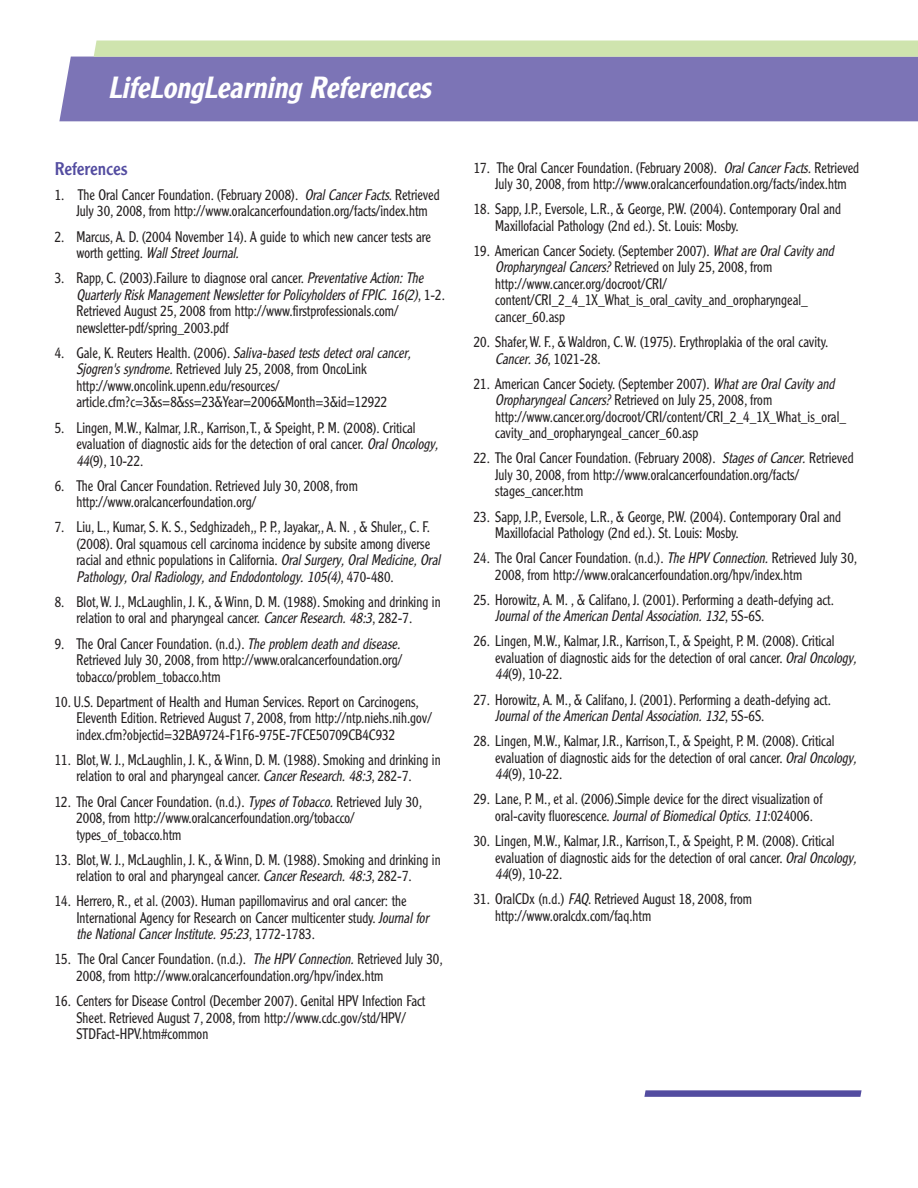
<style>
.page{position:relative;width:918px;height:1188px;background:#fff}
.page>*{position:absolute;margin:0;border:0;box-sizing:border-box;transform-origin:0 0}
.t1{font:italic 500 30px "Clearface Gothic LH";color:#fff;scale:.95 1}
.t2{font:18px "Clearface Gothic LH";color:#534ca0}
.t3{font:300 15px/16.5px "Clearface Gothic LH";color:#231f20;scale:.9 1}
.s1{font-style:italic}
</style>
<div class="page">
<div style="left:59px;top:57px;width:859px;height:64px;background:#7c74b6"></div>
<svg style="left:94px;top:40px;width:824px;height:17px"></svg>
<svg style="left:644px;top:1090px;width:218px;height:7px"></svg>
<h1 class="t1" style="left:108px;top:77px;width:347px">LifeLongLearning References</h1>
<p class="t2" style="left:55px;top:162px;width:74px">References</p>
<p class="t3" style="left:76px;top:188px;width:405px;text-indent:-22px">1. The Oral Cancer Foundation. (February 2008). <span class="s1">Oral Cancer Facts</span>. Retrieved<br>July 30, 2008, from http://www.oralcancerfoundation.org/facts/index.htm</p>
<p class="t3" style="left:76px;top:229px;width:396px;text-indent:-22px">2. Marcus, A. D. (2004 November 14). A guide to which new cancer tests are w o rt h g e tt i n g . <span class="s1">Wall Street Journal.</span></p>
<p class="t3" style="left:76px;top:271px;width:411px;text-indent:-22px">3. Rapp, C. (2003).Failure to diagnose oral cancer. <span class="s1">Preventative Action: The Quarterly Risk Management Newsletter for Policyholders of FPIC. 16(2)</span>, 1 - 2 .<br>Retrieved August 25, 2008 from http://www.firstprofessionals.com/ newsletter-pdf/spring_2003.pdf</p>
<p class="t3" style="left:76px;top:346px;width:376px;text-indent:-22px">4. Gale, K. Reuters Health. (2006). <span class="s1">Saliva-based tests detect oral cancer, Sjogren's syndrome.</span>Retrieved July 25, 2008, from OncoLink http://www.oncolink.upenn.edu/resources/ article.cfm?c=3&amp;s=8&amp;ss=23&amp;Year=2006&amp;Month=3&amp;id=12922</p>
<p class="t3" style="left:76px;top:420px;width:406px;text-indent:-22px">5. Lingen, M.W., Kalmar, J.R., Karrison,T., &amp; Speight, P. M. (2008). Critical evaluation of diagnostic aids for the detection of oral cancer. <span class="s1">Oral Oncology,<br>44</span>(9), 10-22.</p>
<p class="t3" style="left:76px;top:478px;width:314px;text-indent:-22px">6. The Oral Cancer Foundation. Retrieved July 30, 2008, from http://www.oralcancerfoundation.org/</p>
<p class="t3" style="left:76px;top:520px;width:409px;text-indent:-22px">7. Liu, L., Kumar, S. K. S., Sedghizadeh,, P. P., Jayakar,, A. N. , &amp; Shuler,, C. F. (2008). Oral squamous cell carcinoma incidence by subsite among diverse racial and ethnic populations in California. <span class="s1">Oral Surgery, Oral Medicine, Oral Pathology, Oral Radiology, and Endodontology. 105(4)</span>, 4 7 0 - 4 8 0 .</p>
<p class="t3" style="left:55px;top:595px;width:430px;text-align:center">8. Blot, W. J., McLaughlin, J. K., &amp; Winn, D. M. (1988). Smoking and drinking in relation to oral and pharyngeal cancer. <span class="s1">Cancer Research. 48:3</span>, 282-7.</p>
<p class="t3" style="left:76px;top:636px;width:364px;text-align:justify;text-indent:-22px">9. The Oral Cancer Foundation. (n.d.). <span class="s1">The problem death and disease.<br></span>Retrieved July 30, 2008, from http://www.oralcancerfoundation.org/ tobacco/problem_tobacco.htm</p>
<p class="t3" style="left:76px;top:694px;width:397px;text-indent:-22px">10. U.S. Department of Health and Human Services. Report on Carcinogens,<br>Eleventh Edition. Retrieved August 7, 2008, from http://ntp.niehs.nih.gov/ index.cfm?objectid=32BA9724-F1F6-975E-7FCE50709CB4C932</p>
<p class="t3" style="left:55px;top:753px;width:430px;text-align:center">11. Blot, W. J., McLaughlin, J. K., &amp; Winn, D. M. (1988). Smoking and drinking in relation to oral and pharyngeal cancer. <span class="s1">Cancer Research. 48:3</span>, 282-7.</p>
<p class="t3" style="left:76px;top:794px;width:386px;text-indent:-22px">12. The Oral Cancer Foundation. (n.d.). <span class="s1">Types of Tobacco.</span>Retrieved July 30,<br>2008, from http://www.oralcancerfoundation.org/tobacco/ types_of_tobacco.htm</p>
<p class="t3" style="left:55px;top:852px;width:430px;text-align:center">13. Blot, W. J., McLaughlin, J. K., &amp; Winn, D. M. (1988). Smoking and drinking in relation to oral and pharyngeal cancer. <span class="s1">Cancer Research. 48:3</span>, 282-7.</p>
<p class="t3" style="left:76px;top:894px;width:396px;text-indent:-22px">14. Herrero, R., et al. (2003). Human papillomavirus and oral cancer: the<br>International Agency for Research on Cancer multicenter study. <span class="s1">Journal for the National Cancer Institute. 95:23</span>, 1 7 7 2 - 1 7 8 3 .</p>
<p class="t3" style="left:76px;top:952px;width:409px;text-indent:-22px">15. The Oral Cancer Foundation. (n.d.). <span class="s1">The HPV Connection.</span>Retrieved July 30,<br>2008, from http://www.oralcancerfoundation.org/hpv/index.htm</p>
<p class="t3" style="left:76px;top:994px;width:389px;text-indent:-22px">16. Centers for Disease Control (December 2007). Genital HPV Infection Fact<br>Sheet. Retrieved August 7, 2008, from http://www.cdc.gov/std/HPV/<br>STDFact-HPV.htm#common</p>
<p class="t3" style="left:495px;top:160px;width:406px;text-indent:-22px">17. The Oral Cancer Foundation. (February 2008). <span class="s1">Oral Cancer Facts.</span>Retrieved<br>July 30, 2008, from http://www.oralcancerfoundation.org/facts/index.htm</p>
<p class="t3" style="left:495px;top:202px;width:386px;text-indent:-22px">18. Sapp, J.P., Eversole, L.R., &amp; George, P.W. (2004). Contemporary Oral and<br>Maxillofacial Pathology (2nd ed.). St. Louis: Mosby.</p>
<p class="t3" style="left:495px;top:244px;width:381px;text-indent:-22px">19. American Cancer Society. (September 2007). <span class="s1">What are Oral Cavity and Oropharyngeal Cancers?</span>Retrieved on July 25, 2008, from http://www.cancer.org/docroot/CRI/ content/CRI_2_4_1X_What_is_oral_cavity_and_oropharyngeal_ cancer_60.asp</p>
<p class="t3" style="left:495px;top:335px;width:371px;text-indent:-22px">20. Shafer, W. F., &amp; Waldron, C. W. (1975). Erythroplakia of the oral cavity.<br><span class="s1">Cancer. 36</span>, 1021-28.</p>
<p class="t3" style="left:495px;top:376px;width:391px;text-indent:-22px">21. American Cancer Society. (September 2007). <span class="s1">What are Oral Cavity and Oropharyngeal Cancers?</span>Retrieved on July 25, 2008, from http://www.cancer.org/docroot/CRI/content/CRI_2_4_1X_What_is_oral_ cavity_and_oropharyngeal_cancer_60.asp</p>
<p class="t3" style="left:495px;top:451px;width:400px;text-indent:-22px">22. The Oral Cancer Foundation. (February 2008). <span class="s1">Stages of Cancer.</span>Retrieved<br>July 30, 2008, from http://www.oralcancerfoundation.org/facts/ stages_cancer.htm</p>
<p class="t3" style="left:495px;top:509px;width:386px;text-indent:-22px">23. Sapp, J.P., Eversole, L.R., &amp; George, P.W. (2004). Contemporary Oral and<br>Maxillofacial Pathology (2nd ed.). St. Louis: Mosby.</p>
<p class="t3" style="left:495px;top:551px;width:404px;text-indent:-22px">24. The Oral Cancer Foundation. (n.d.). <span class="s1">The HPV Connection.</span>Retrieved July 30,<br>2008, from http://www.oralcancerfoundation.org/hpv/index.htm</p>
<p class="t3" style="left:495px;top:593px;width:378px;text-indent:-22px">25. Horowitz, A. M. , &amp; Califano, J. (2001). Performing a death-defying act.<br><span class="s1">Journal of the American Dental Association. 132</span>, 5 S - 6 S .</p>
<p class="t3" style="left:495px;top:634px;width:405px;text-indent:-22px">26. Lingen, M.W., Kalmar, J.R., Karrison,T., &amp; Speight, P. M. (2008). Critical evaluation of diagnostic aids for the detection of oral cancer. <span class="s1">Oral Oncology,<br>44</span>(9), 10-22.</p>
<p class="t3" style="left:495px;top:692px;width:374px;text-indent:-22px">27. Horowitz, A. M., &amp; Califano, J. (2001). Performing a death-defying act.<br><span class="s1">Journal of the American Dental Association. 132</span>, 5 S - 6 S .</p>
<p class="t3" style="left:495px;top:734px;width:405px;text-indent:-22px">28. Lingen, M.W., Kalmar, J.R., Karrison,T., &amp; Speight, P. M. (2008). Critical evaluation of diagnostic aids for the detection of oral cancer. <span class="s1">Oral Oncology,<br>44</span>(9), 10-22.</p>
<p class="t3" style="left:495px;top:792px;width:365px;text-indent:-22px">29. Lane, P. M., et al. (2006).Simple device for the direct visualization of oral-cavity fluorescence. <span class="s1">Journal of Biomedical Optics. 11</span>:024006.</p>
<p class="t3" style="left:495px;top:834px;width:405px;text-indent:-22px">30. Lingen, M.W., Kalmar, J.R., Karrison,T., &amp; Speight, P. M. (2008). Critical evaluation of diagnostic aids for the detection of oral cancer. <span class="s1">Oral Oncology,<br>44</span>(9), 10-22.</p>
<p class="t3" style="left:495px;top:892px;width:287px;text-indent:-22px">31. OralCDx (n.d.) <span class="s1">FAQ</span>. Retrieved August 18, 2008, from http://www.oralcdx.com/faq.htm</p>
</div>
